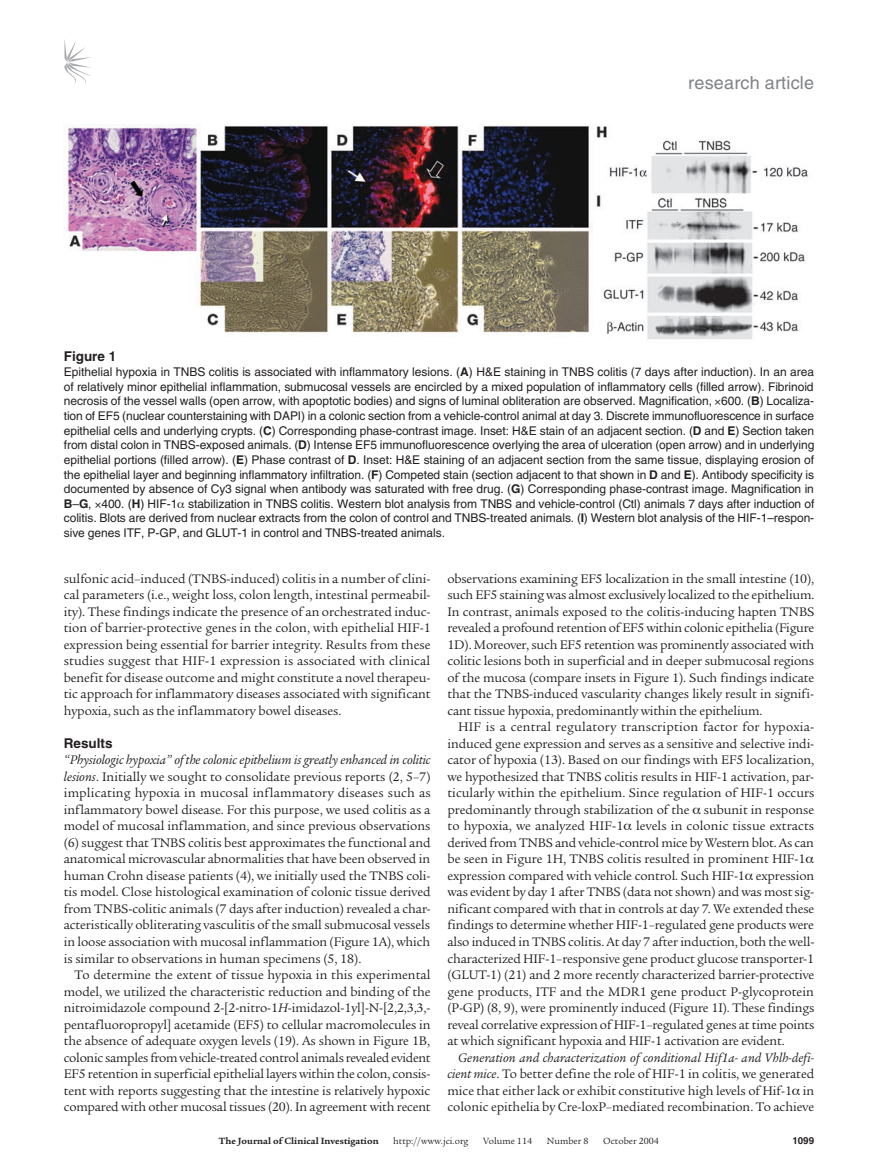
<style>
.page{position:relative;width:878px;height:1174px;background:#fff}
.page>*{position:absolute;margin:0;border:0;box-sizing:border-box;transform-origin:0 0}
.t1{font:18px "Helvetica LT Std";letter-spacing:.01em;color:#808285}
.t2{font:13.5px/16.5px "Legacy Serif Std";letter-spacing:-.01em;color:#231f20;text-align:justify}
.t3{font:700 13.5px "Helvetica LT Std";color:#231f20}
.t4{font:12px/14.5px "Helvetica LT Std";letter-spacing:-.005em;color:#231f20;text-align:justify}
.t5{font:9.75px "Legacy Serif Std";color:#231f20}
.t6{font:700 9.75px "Legacy Serif Std";color:#231f20}
.t7{font:700 9.75px "Helvetica LT Std";color:#231f20}
.s1{font-weight:700}
.s2{font-style:italic}
</style>
<div class="page">
<svg style="left:64px;top:39px;width:27px;height:45px"></svg>
<img style="left:64px;top:124px;width:744px;height:216px">
<h1 class="t1" style="left:688px;top:72px;width:127px">research article</h1>
<p class="t3" style="left:64px;top:348px;width:54px">Figure 1</p>
<p class="t4" style="left:64px;top:364px;width:752px">Epithelial hypoxia in TNBS colitis is associated with inflammatory lesions. (<span class="s1">A</span>) H&amp;E staining in TNBS colitis (7 days after induction). In an area of relatively minor epithelial inflammation, submucosal vessels are encircled by a mixed population of inflammatory cells (filled arrow). Fibrinoid necrosis of the vessel walls (open arrow, with apoptotic bodies) and signs of luminal obliteration are observed. Magnification, 600. (<span class="s1">B</span>) Localiza&shy;tion of EF5 (nuclear counterstaining with DAPI) in a colonic section from a vehicle-control animal at day 3. Discrete immunofluorescence in surface epithelial cells and underlying crypts. (<span class="s1">C</span>) Corresponding phase-contrast image. Inset: H&amp;E stain of an adjacent section. (<span class="s1">D</span> and <span class="s1">E</span>) Section taken from distal colon in TNBS-exposed animals. (<span class="s1">D</span>) Intense EF5 immunofluorescence overlying the area of ulceration (open arrow) and in underlying epithelial portions (filled arrow). (<span class="s1">E</span>) Phase contrast of <span class="s1">D</span>. Inset: H&amp;E staining of an adjacent section from the same tissue, displaying erosion of the epithelial layer and beginning inflammatory infiltration. (<span class="s1">F</span>) Competed stain (section adjacent to that shown in <span class="s1">D</span> and <span class="s1">E</span>). Antibody specificity is documented by absence of Cy3 signal when antibody was saturated with free drug. (<span class="s1">G</span>) Corresponding phase-contrast image. Magnification in <span class="s1">B</span>–<span class="s1">G</span>, 400. (<span class="s1">H</span>) HIF-1 stabilization in TNBS colitis. Western blot analysis from TNBS and vehicle-control (Ctl) animals 7 days after induction of colitis. Blots are derived from nuclear extracts from the colon of control and TNBS-treated animals. (<span class="s1">I</span>) Western blot analysis of the HIF-1–respon&shy;sive genes ITF, P-GP, and GLUT-1 in control and TNBS-treated animals.</p>
<p class="t2" style="left:64px;top:570px;width:368px">sulfonic acid–induced (TNBS-induced) colitis in a number of clini&shy;cal parameters (i.e., weight loss, colon length, intestinal permeabil&shy;ity). These findings indicate the presence of an orchestrated induc&shy;tion of barrier-protective genes in the colon, with epithelial HIF-1 expression being essential for barrier integrity. Results from these studies suggest that HIF-1 expression is associated with clinical benefit for disease outcome and might constitute a novel therapeu&shy;tic approach for inflammatory diseases associated with significant hypoxia, such as the inflammatory bowel diseases.</p>
<p class="t3" style="left:64px;top:735px;width:50px">Results</p>
<p class="t2" style="left:64px;top:752px;width:368px"><span class="s2">“Physiologic hypoxia” of the colonic epithelium is greatly enhanced in colitic lesions</span>. Initially we sought to consolidate previous reports (2, 5–7) implicating hypoxia in mucosal inflammatory diseases such as inflammatory bowel disease. For this purpose, we used colitis as a model of mucosal inflammation, and since previous observations (6) suggest that TNBS colitis best approximates the functional and anatomical microvascular abnormalities that have been observed in human Crohn disease patients (4), we initially used the TNBS coli&shy;tis model. Close histological examination of colonic tissue derived from TNBS-colitic animals (7 days after induction) revealed a char&shy;acteristically obliterating vasculitis of the small submucosal vessels in loose association with mucosal inflammation (Figure 1A), which is similar to observations in human specimens (5, 18).</p>
<p class="t2" style="left:64px;top:966px;width:368px;text-indent:11px">To determine the extent of tissue hypoxia in this experimental model, we utilized the characteristic reduction and binding of the nitroimidazole compound 2-[2-nitro-1<span class="s2">H</span>-imidazol-1yl]-N-[2,2,3,3,- pentafluoropropyl] acetamide (EF5) to cellular macromolecules in the absence of adequate oxygen levels (19). As shown in Figure 1B, colonic samples from vehicle-treated control animals revealed evident EF5 retention in superficial epithelial layers within the colon, consis&shy;tent with reports suggesting that the intestine is relatively hypoxic compared with other mucosal tissues (20). In agreement with recent</p>
<p class="t2" style="left:447px;top:570px;width:368px">observations examining EF5 localization in the small intestine (10), such EF5 staining was almost exclusively localized to the epithelium.<br>In contrast, animals exposed to the colitis-inducing hapten TNBS revealed a profound retention of EF5 within colonic epithelia (Figure 1D). Moreover, such EF5 retention was prominently associated with colitic lesions both in superficial and in deeper submucosal regions of the mucosa (compare insets in Figure 1). Such findings indicate that the TNBS-induced vascularity changes likely result in signifi&shy;cant tissue hypoxia, predominantly within the epithelium.</p>
<p class="t2" style="left:447px;top:719px;width:368px;text-align:left;text-indent:11px">HIF is a central regulatory transcription factor for hypoxia&shy;induced gene expression and serves as a sensitive and selective indi&shy;cator of hypoxia (13). Based on our findings with EF5 localization, we hypothesized that TNBS colitis results in HIF-1 activation, par&shy;ticularly within the epithelium. Since regulation of HIF-1 occurs predominantly through stabilization of the subunit in response to hypoxia, we analyzed HIF-1 levels in colonic tissue extracts derived from TNBS and vehicle-control mice by Western blot. As can be seen in Figure 1H, TNBS colitis resulted in prominent HIF-1 expression compared with vehicle control. Such HIF-1 expression was evident by day 1 after TNBS (data not shown) and was most sig&shy;nificant compared with that in controls at day 7. We extended these findings to determine whether HIF-1–regulated gene products were also induced in TNBS colitis. At day 7 after induction, both the well&shy;characterized HIF-1–responsive gene product glucose transporter-1 (GLUT-1) (21) and 2 more recently characterized barrier-protective gene products, ITF and the MDR1 gene product P-glycoprotein (P-GP) (8, 9), were prominently induced (Figure 1I). These findings reveal correlative expression of HIF-1–regulated genes at time points at which significant hypoxia and HIF-1 activation are evident.</p>
<p class="t2" style="left:447px;top:1049px;width:368px;text-indent:11px"><span class="s2">Generation and characterization of conditional Hif1a- and Vhlh-defi&shy;cient mice</span>. To better define the role of HIF-1 in colitis, we generated mice that either lack or exhibit constitutive high levels of Hif-1 in colonic epithelia by Cre-loxP–mediated recombination. To achieve</p>
<p class="t6" style="left:219px;top:1135px;width:161px">The Journal of Clinical Investigation</p>
<p class="t5" style="left:393px;top:1135px;width:77px">http://www.jci.org</p>
<p class="t5" style="left:483px;top:1135px;width:50px">Volume 114</p>
<p class="t5" style="left:547px;top:1135px;width:43px">Number 8</p>
<p class="t5" style="left:603px;top:1135px;width:57px">October 2004</p>
<p class="t7" style="left:792px;top:1134px;width:23px">1099</p>
</div>
